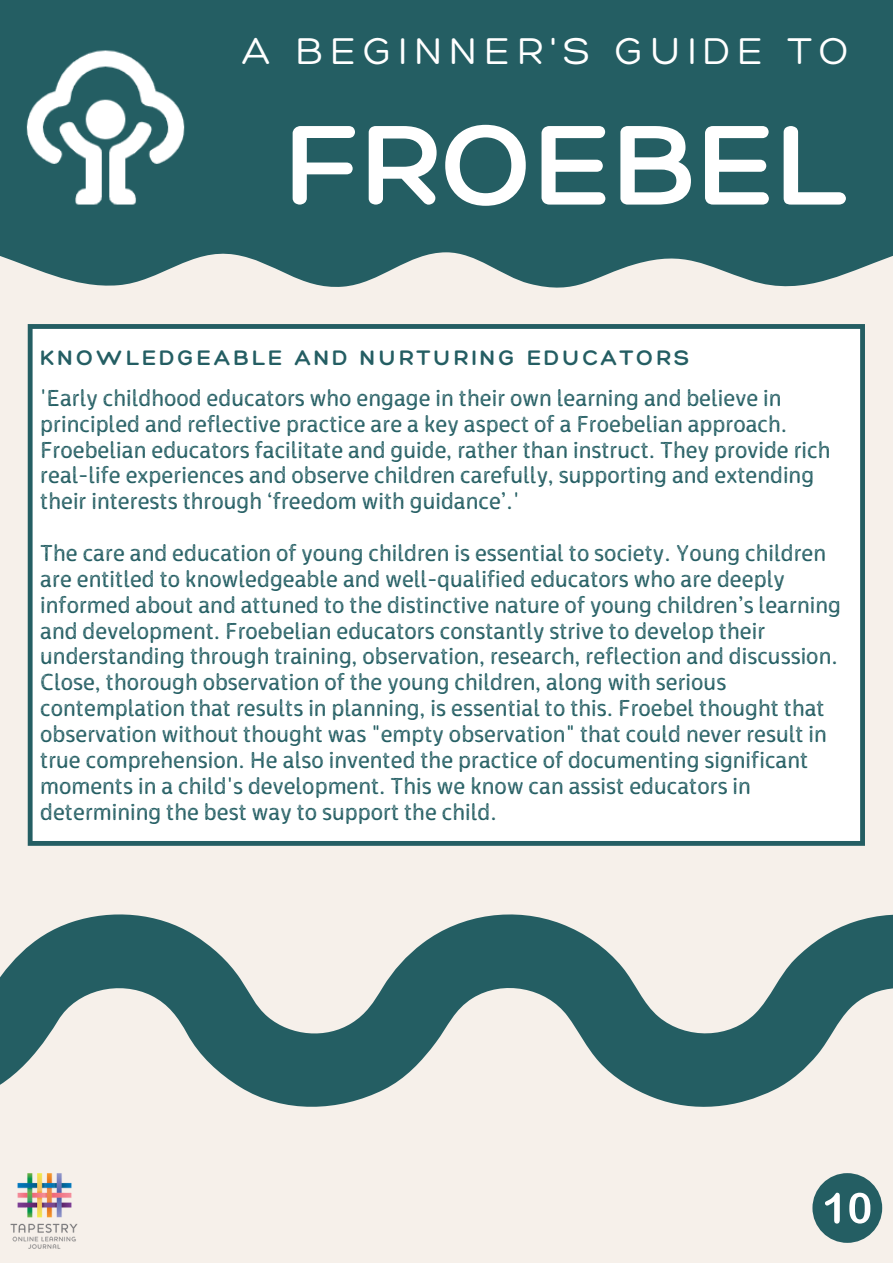
<style>
.page{position:relative;width:893px;height:1264px;background:#fff}
.page>*{position:absolute;margin:0;border:0;box-sizing:border-box;transform-origin:0 0}
.t1{font:300 123.15px "Hero";color:#fff}
.t2{font:300 40.5px "Hero";letter-spacing:.17em;color:#fff}
.t3{font:24.15px/25.8px "Ossem Rust";color:#245e63}
.t4{font:300 22.8px "Hero";letter-spacing:.13em;color:#245e63}
</style>
<div class="page">
<div style="left:0;top:0;width:892px;height:1262px;background:#f6f0ea"></div>
<img style="left:10px;top:1173px;width:68px;height:76px">
<div style="left:28px;top:324px;width:836px;height:521px;background:#fff"></div>
<div style="left:812px;top:1173px;width:70px;height:69px;background:#245e63;border-radius:50%"></div>
<svg style="left:825px;top:1192px;width:14px;height:31px"></svg>
<svg style="left:849px;top:1192px;width:21px;height:31px"></svg>
<div style="left:0;top:0;width:892px;height:288px;background:#245e63"></div>
<img style="left:14px;top:28px;width:183px;height:199px">
<svg style="left:0;top:914px;width:892px;height:193px"></svg>
<p class="t2" style="left:242px;top:25px;width:608px">A BEGINNER'S GUIDE TO</p>
<p class="t1" style="left:285px;top:87px;width:563px">FROEBEL</p>
<p class="t4" style="left:40px;top:344px;width:650px">KNOWLEDGEABLE AND NURTURING EDUCATORS</p>
<p class="t3" style="left:40px;top:385px;width:791px">'Early childhood educators who engage in their own learning and believe in principled and reflective practice are a key aspect of a Froebelian approach.<br>Froebelian educators facilitate and guide, rather than instruct. They provide rich real-life experiences and observe children carefully, supporting and extending their interests through ‘freedom with guidance’.'</p>
<p class="t3" style="left:40px;top:541px;width:802px">The care and education of young children is essential to society. Young children are entitled to knowledgeable and well-qualified educators who are deeply informed about and attuned to the distinctive nature of young children’s learning and development. Froebelian educators constantly strive to develop their understanding through training, observation, research, reflection and discussion.<br>Close, thorough observation of the young children, along with serious contemplation that results in planning, is essential to this. Froebel thought that observation without thought was "empty observation" that could never result in true comprehension. He also invented the practice of documenting significant moments in a child's development. This we know can assist educators in determining the best way to support the child.</p>
</div>
